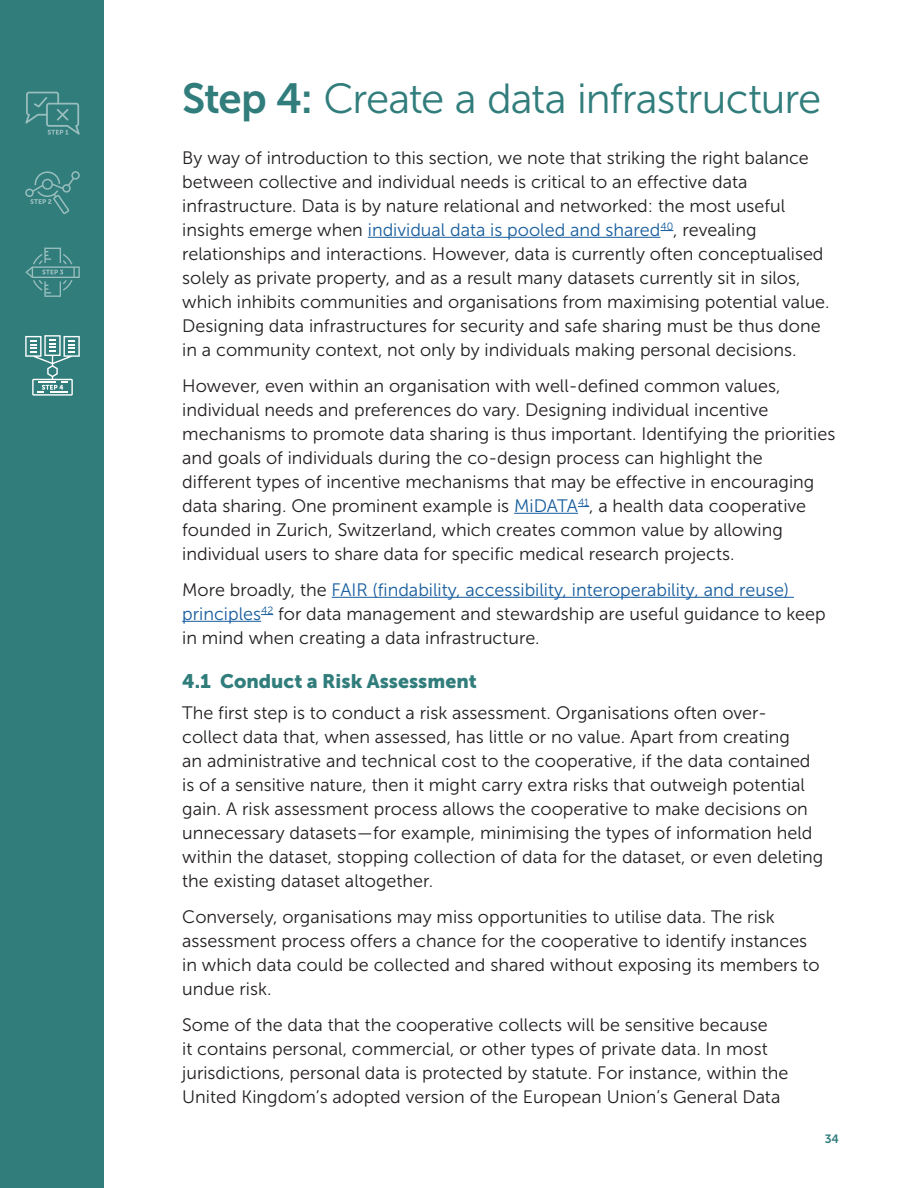
<style>
.page{position:relative;width:918px;height:1188px;background:#fff}
.page>*{position:absolute;margin:0;border:0;box-sizing:border-box;transform-origin:0 0}
.A{font:42px "Museo Sans 300";letter-spacing:-.025em;color:#317d7c}
.B{font:19.5px "Museo Sans 900";color:#317d7c}
.Body{font:18px/24px "Museo Sans 300";color:#231f20}
.Body-2{font:12px "Museo Sans 700";color:#317d7c}
.s1{font-family:"Museo Sans 700"}
.s2{color:#175d9e}
</style>
<div class="page">
<hr style="left:368px;top:237px;width:293px;height:1px;background:#175d9e">
<svg style="left:661px;top:230px;width:12px;height:1px"></svg>
<hr style="left:514px;top:513px;width:64px;height:1px;background:#175d9e">
<hr style="left:332px;top:597px;width:462px;height:1px;background:#175d9e">
<hr style="left:182px;top:621px;width:79px;height:1px;background:#175d9e">
<svg style="left:261px;top:614px;width:12px;height:1px"></svg>
<div style="left:0;top:0;width:104px;height:1188px;background:#317d7c"></div>
<svg style="left:25px;top:92px;width:55px;height:43px"></svg>
<svg style="left:25px;top:171px;width:55px;height:43px"></svg>
<svg style="left:25px;top:248px;width:55px;height:49px"></svg>
<svg style="left:25px;top:335px;width:55px;height:61px"></svg>
<p class="A" style="left:182px;top:75px;width:641px"><span class="s1">Step 4:</span> Create a data infrastructure</p>
<p class="Body" style="left:182px;top:145px;width:649px">By way of introduction to this section, we note that striking the right balance between collective and individual needs is critical to an effective data infrastructure. Data is by nature relational and networked: the most useful insights emerge when <span class="s2">individual data is pooled and shared</span><sup>40</sup>, revealing relationships and interactions. However, data is currently often conceptualised solely as private property, and as a result many datasets currently sit in silos, which inhibits communities and organisations from maximising potential value.<br>Designing data infrastructures for security and safe sharing must be thus done in a community context, not only by individuals making personal decisions.</p>
<p class="Body" style="left:182px;top:373px;width:655px">However, even within an organisation with well-defined common values, individual needs and preferences do vary. Designing individual incentive mechanisms to promote data sharing is thus important. Identifying the priorities and goals of individuals during the co-design process can highlight the different types of incentive mechanisms that may be effective in encouraging data sharing. One prominent example is <span class="s2">MiDATA</span><sup>41</sup>, a health data cooperative founded in Zurich, Switzerland, which creates common value by allowing individual users to share data for specific medical research projects.</p>
<p class="Body" style="left:182px;top:577px;width:645px">More broadly, the <span class="s2">FAIR (findability, accessibility, interoperability, and reuse) principles</span><sup>42</sup> for data management and stewardship are useful guidance to keep in mind when creating a data infrastructure.</p>
<p class="B" style="left:182px;top:670px;width:296px">4.1 Conduct a Risk Assessment</p>
<p class="Body" style="left:182px;top:700px;width:643px">The first step is to conduct a risk assessment. Organisations often over&shy;collect data that, when assessed, has little or no value. Apart from creating<br>an administrative and technical cost to the cooperative, if the data contained is of a sensitive nature, then it might carry extra risks that outweigh potential gain. A risk assessment process allows the cooperative to make decisions on unnecessary datasets—for example, minimising the types of information held within the dataset, stopping collection of data for the dataset, or even deleting the existing dataset altogether.</p>
<p class="Body" style="left:182px;top:904px;width:639px">Conversely, organisations may miss opportunities to utilise data. The risk assessment process offers a chance for the cooperative to identify instances in which data could be collected and shared without exposing its members to undue risk.</p>
<p class="Body" style="left:182px;top:1012px;width:608px">Some of the data that the cooperative collects will be sensitive because<br>it contains personal, commercial, or other types of private data. In most jurisdictions, personal data is protected by statute. For instance, within the United Kingdom’s adopted version of the European Union’s General Data</p>
<p class="Body-2" style="left:825px;top:1132px;width:16px">34</p>
</div>
